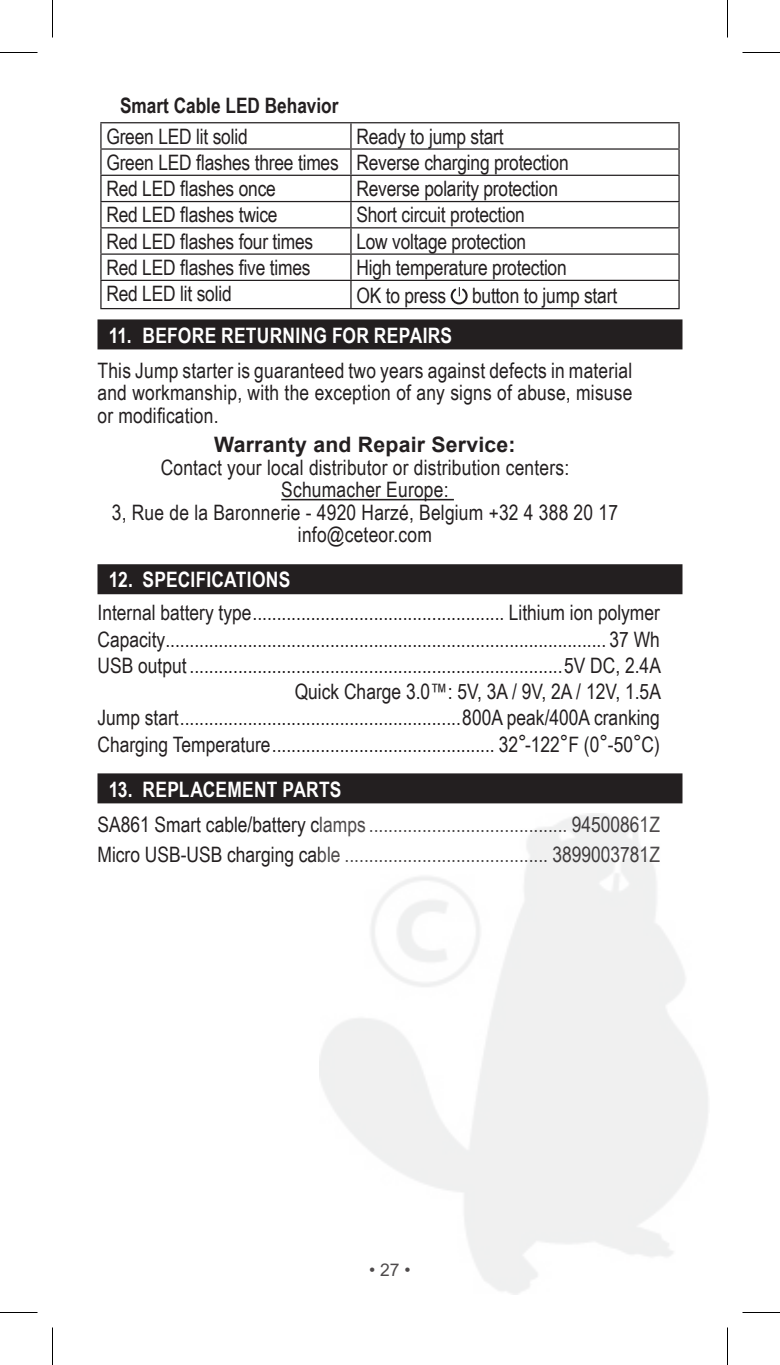
<style>
.page{position:relative;width:780px;height:1365px;background:#fff}
.page>*{position:absolute;margin:0;border:0;box-sizing:border-box;transform-origin:0 0}
.Specs_small{font:21.25px/26.2px "Arial Narrow";color:#231f20;text-align:right}
.Table_Body_Text{font:21.25px "Arial Narrow";letter-spacing:-.01em;color:#231f20}
.Indntd_Sub_par__-_no{font:21.25px/22.5px "Arial Narrow";letter-spacing:.01em;color:#231f20;text-align:justify}
.t1{font:700 21.25px "Arial Narrow";letter-spacing:.015em;color:#fff}
.BOLD_CAPS_no_bullet{font:700 21.25px "Arial Narrow";color:#231f20}
.t2{font:17.5px "Arial";color:#231f20}
.s1{font-family:"Arial";font-weight:700}
</style>
<div class="page">
<div style="left:98px;top:319px;width:584px;height:30px;background:#231f20"></div>
<hr style="left:281px;top:499px;width:173px;height:1px;background:#231f20">
<div style="left:98px;top:564px;width:584px;height:30px;background:#231f20"></div>
<hr style="left:100px;top:123px;width:2px;height:25px;background:#231f20">
<hr style="left:100px;top:150px;width:2px;height:25px;background:#231f20">
<hr style="left:100px;top:176px;width:2px;height:25px;background:#231f20">
<hr style="left:100px;top:202px;width:2px;height:25px;background:#231f20">
<hr style="left:100px;top:228px;width:2px;height:25px;background:#231f20">
<hr style="left:678px;top:123px;width:2px;height:25px;background:#231f20">
<hr style="left:678px;top:150px;width:2px;height:25px;background:#231f20">
<hr style="left:678px;top:176px;width:2px;height:25px;background:#231f20">
<hr style="left:678px;top:202px;width:2px;height:25px;background:#231f20">
<hr style="left:678px;top:228px;width:2px;height:25px;background:#231f20">
<hr style="left:350px;top:123px;width:2px;height:25px;background:#231f20">
<hr style="left:350px;top:150px;width:2px;height:25px;background:#231f20">
<hr style="left:350px;top:176px;width:2px;height:25px;background:#231f20">
<hr style="left:350px;top:202px;width:2px;height:25px;background:#231f20">
<hr style="left:350px;top:228px;width:2px;height:25px;background:#231f20">
<hr style="left:350px;top:255px;width:2px;height:25px;background:#231f20">
<hr style="left:350px;top:281px;width:2px;height:27px;background:#231f20">
<hr style="left:100px;top:122px;width:251px;height:1px;background:#231f20">
<hr style="left:351px;top:122px;width:329px;height:1px;background:#231f20">
<hr style="left:100px;top:148px;width:251px;height:2px;background:#231f20">
<hr style="left:351px;top:148px;width:329px;height:2px;background:#231f20">
<hr style="left:100px;top:175px;width:251px;height:1px;background:#231f20">
<hr style="left:351px;top:175px;width:329px;height:1px;background:#231f20">
<hr style="left:100px;top:201px;width:251px;height:1px;background:#231f20">
<hr style="left:351px;top:201px;width:329px;height:1px;background:#231f20">
<hr style="left:100px;top:227px;width:251px;height:1px;background:#231f20">
<hr style="left:351px;top:227px;width:329px;height:1px;background:#231f20">
<hr style="left:100px;top:253px;width:251px;height:2px;background:#231f20">
<hr style="left:100px;top:255px;width:2px;height:25px;background:#231f20">
<hr style="left:351px;top:253px;width:329px;height:2px;background:#231f20">
<hr style="left:678px;top:255px;width:2px;height:25px;background:#231f20">
<hr style="left:100px;top:280px;width:251px;height:1px;background:#231f20">
<hr style="left:100px;top:281px;width:2px;height:27px;background:#231f20">
<hr style="left:351px;top:280px;width:329px;height:1px;background:#231f20">
<hr style="left:678px;top:281px;width:2px;height:27px;background:#231f20">
<hr style="left:100px;top:308px;width:251px;height:1px;background:#231f20">
<hr style="left:351px;top:308px;width:329px;height:1px;background:#231f20">
<svg style="left:451px;top:287px;width:17px;height:17px"></svg>
<div style="left:98px;top:773px;width:584px;height:30px;background:#231f20"></div>
<hr style="left:0;top:52px;width:38px;height:1px;background:#000">
<hr style="left:742px;top:52px;width:38px;height:1px;background:#000">
<hr style="left:0;top:1312px;width:38px;height:1px;background:#000">
<hr style="left:742px;top:1312px;width:38px;height:1px;background:#000">
<hr style="left:52px;top:0;width:1px;height:38px;background:#000">
<hr style="left:52px;top:1328px;width:1px;height:37px;background:#000">
<hr style="left:727px;top:0;width:1px;height:38px;background:#000">
<hr style="left:727px;top:1328px;width:1px;height:37px;background:#000">
<p class="BOLD_CAPS_no_bullet" style="left:120px;top:89px;width:220px">Smart Cable LED Behavior</p>
<p class="Table_Body_Text" style="left:106px;top:121px;width:143px">Green LED lit solid</p>
<p class="Table_Body_Text" style="left:356px;top:121px;width:149px">Ready to jump start</p>
<p class="Table_Body_Text" style="left:106px;top:147px;width:234px">Green LED flashes three times</p>
<p class="Table_Body_Text" style="left:356px;top:147px;width:214px">Reverse charging protection</p>
<p class="Table_Body_Text" style="left:106px;top:173px;width:171px">Red LED flashes once</p>
<p class="Table_Body_Text" style="left:356px;top:173px;width:203px">Reverse polarity protection</p>
<p class="Table_Body_Text" style="left:106px;top:199px;width:173px">Red LED flashes twice</p>
<p class="Table_Body_Text" style="left:356px;top:199px;width:170px">Short circuit protection</p>
<p class="Table_Body_Text" style="left:106px;top:226px;width:208px">Red LED flashes four times</p>
<p class="Table_Body_Text" style="left:356px;top:226px;width:171px">Low voltage protection</p>
<p class="Table_Body_Text" style="left:106px;top:252px;width:206px">Red LED flashes five times</p>
<p class="Table_Body_Text" style="left:356px;top:252px;width:212px">High temperature protection</p>
<p class="Table_Body_Text" style="left:106px;top:278px;width:127px">Red LED lit solid</p>
<p class="Table_Body_Text" style="left:356px;top:280px;width:262px">OK to press button to jump start</p>
<p class="t1" style="left:109px;top:319px;width:345px">11. BEFORE RETURNING FOR REPAIRS</p>
<p class="Indntd_Sub_par__-_no" style="left:97px;top:358px;width:536px">This Jump starter is guaranteed two years against defects in material and workmanship, with the exception of any signs of abuse, misuse or modification.</p>
<p class="Indntd_Sub_par__-_no" style="left:112px;top:433px;width:508px;text-align:center"><span class="s1">Warranty and Repair Service:<br></span>Contact your local distributor or distribution centers:<br>Schumacher Europe:<br>3, Rue de la Baronnerie - 4920 Harzé, Belgium +32 4 388 20 17 info@ceteor.com</p>
<p class="t1" style="left:109px;top:564px;width:183px">12. SPECIFICATIONS</p>
<p class="Specs_small" style="left:97px;top:599px;width:564px">Internal battery type.................................................... Lithium ion polymer</p>
<p class="Specs_small" style="left:97px;top:625px;width:565px">Capacity........................................................................................... 37 Wh USB output .............................................................................5V DC, 2.4A Quick Charge 3.0™: 5V, 3A / 9V, 2A / 12V, 1.5A<br>Jump start..........................................................800A peak/400A cranking</p>
<p class="Specs_small" style="left:98px;top:730px;width:564px">Charging Temperature.............................................. 32°-122°F (0°-50°C)</p>
<p class="t1" style="left:109px;top:773px;width:234px">13. REPLACEMENT PARTS</p>
<p class="Specs_small" style="left:97px;top:809px;width:564px;line-height:30px;text-align:left">SA861 Smart cable/battery clamps ......................................... 94500861Z<br>Micro USB-USB charging cable .......................................... 3899003781Z</p>
<p class="t2" style="left:369px;top:1258px;width:43px">• 27 •</p>
</div>
